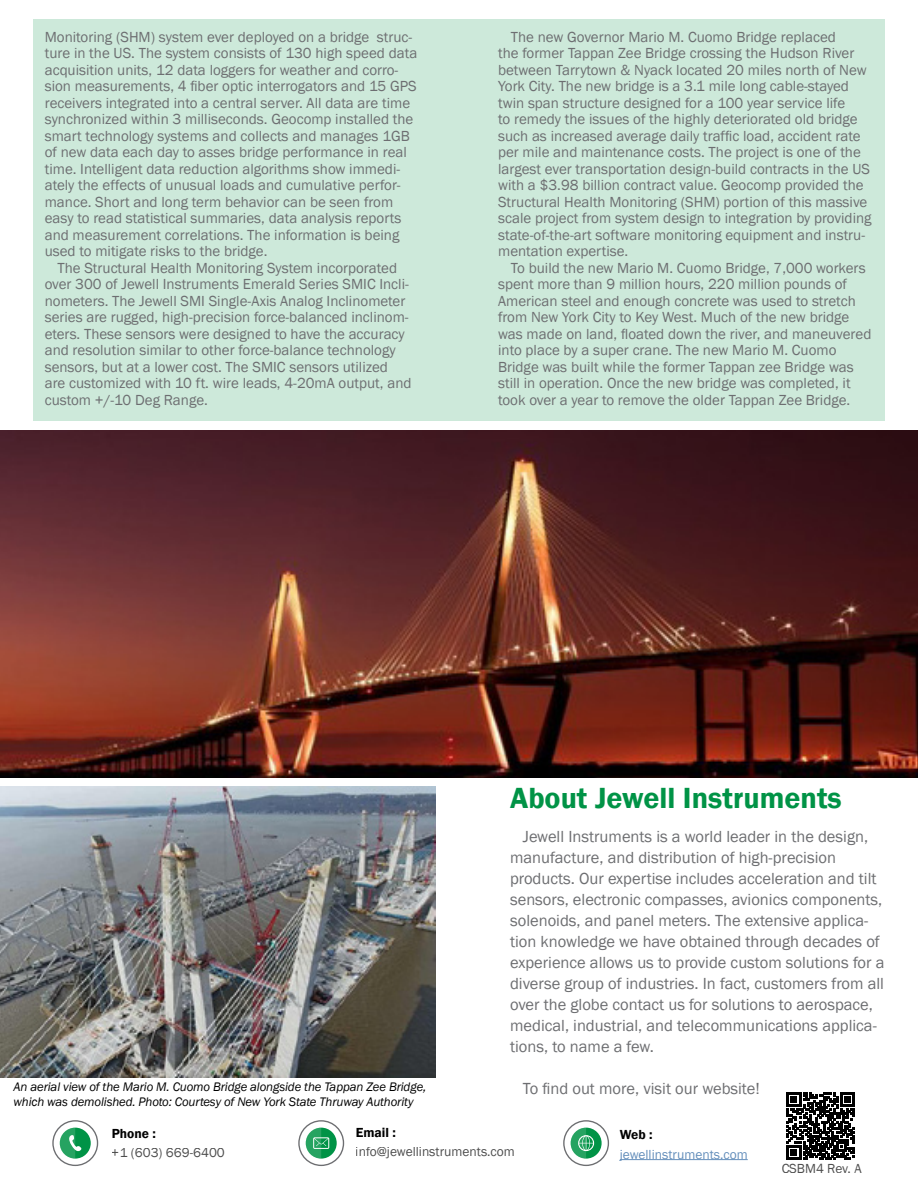
<style>
.page{position:relative;width:918px;height:1188px;background:#fff}
.page>*{position:absolute;margin:0;border:0;box-sizing:border-box;transform-origin:0 0}
.t1{font:600 30px "Franklin Gothic";color:#009346}
.t2{font:16.5px/21px "Franklin Gothic";color:#6d6e71}
.t3{font:15px/16.5px "Franklin Gothic";color:#6d6e71}
.t4{font:13.5px "Franklin Gothic";color:#000}
.t5{font:13.5px "Franklin Gothic";color:#215e9e}
.t6{font:600 13.5px "Franklin Gothic";color:#000}
.t7{font:italic 12.75px/15.3px "Franklin Gothic";letter-spacing:-.01em;color:#000}
</style>
<div class="page">
<div style="left:33px;top:19px;width:852px;height:402px;background:#cde9da"></div>
<svg style="left:52px;top:1120px;width:46px;height:46px"></svg>
<svg style="left:563px;top:1120px;width:46px;height:46px"></svg>
<svg style="left:298px;top:1120px;width:46px;height:46px"></svg>
<hr style="left:620px;top:1159px;width:128px;height:1px;background:#215e9e">
<img style="left:0;top:787px;width:435px;height:290px">
<img style="left:0;top:430px;width:918px;height:348px">
<svg style="left:787px;top:1092px;width:67px;height:68px"></svg>
<p class="t3" style="left:45px;top:29px;width:374px">Monitoring (SHM) system ever deployed on a bridge struc&shy;ture in the US. The system consists of 130 high speed data acquisition units, 12 data loggers for weather and corro&shy;sion measurements, 4 fiber optic interrogators and 15 GPS receivers integrated into a central server. All data are time synchronized within 3 milliseconds. Geocomp installed the smart technology systems and collects and manages 1GB of new data each day to asses bridge performance in real time. Intelligent data reduction algorithms show immedi&shy;ately the effects of unusual loads and cumulative perfor&shy;mance. Short and long term behavior can be seen from easy to read statistical summaries, data analysis reports and measurement correlations. The information is being used to mitigate risks to the bridge.</p>
<p class="t3" style="left:45px;top:260px;width:368px;text-indent:13px">The Structural Health Monitoring System incorporated over 300 of Jewell Instruments Emerald Series SMIC Incli&shy;nometers. The Jewell SMI Single-Axis Analog Inclinometer series are rugged, high-precision force-balanced inclinom&shy;eters. These sensors were designed to have the accuracy and resolution similar to other force-balance technology sensors, but at a lower cost. The SMIC sensors utilized are customized with 10 ft. wire leads, 4-20mA output, and custom +/-10 Deg Range.</p>
<p class="t3" style="left:498px;top:29px;width:375px;text-indent:13px">The new Governor Mario M. Cuomo Bridge replaced<br>the former Tappan Zee Bridge crossing the Hudson River between Tarrytown &amp; Nyack located 20 miles north of New York City. The new bridge is a 3.1 mile long cable-stayed twin span structure designed for a 100 year service life<br>to remedy the issues of the highly deteriorated old bridge such as increased average daily traffic load, accident rate per mile and maintenance costs. The project is one of the largest ever transportation design-build contracts in the US with a $3.98 billion contract value. Geocomp provided the Structural Health Monitoring (SHM) portion of this massive scale project from system design to integration by providing state-of-the-art software monitoring equipment and instru&shy;mentation expertise.</p>
<p class="t3" style="left:498px;top:260px;width:375px;text-indent:13px">To build the new Mario M. Cuomo Bridge, 7,000 workers spent more than 9 million hours, 220 million pounds of American steel and enough concrete was used to stretch from New York City to Key West. Much of the new bridge was made on land, floated down the river, and maneuvered into place by a super crane. The new Mario M. Cuomo Bridge was built while the former Tappan zee Bridge was still in operation. Once the new bridge was completed, it took over a year to remove the older Tappan Zee Bridge.</p>
<p class="t7" style="left:14px;top:1079px;width:414px">An aerial view of the Mario M. Cuomo Bridge alongside the Tappan Zee Bridge, which was demolished. Photo: Courtesy of New York State Thruway Authority</p>
<h1 class="t1" style="left:510px;top:779px;width:333px">About Jewell Instruments</h1>
<p class="t2" style="left:510px;top:826px;width:376px;text-indent:13px">Jewell Instruments is a world leader in the design, manufacture, and distribution of high-precision products. Our expertise includes acceleration and tilt sensors, electronic compasses, avionics components, solenoids, and panel meters. The extensive applica&shy;tion knowledge we have obtained through decades of experience allows us to provide custom solutions for a diverse group of industries. In fact, customers from all over the globe contact us for solutions to aerospace, medical, industrial, and telecommunications applica&shy;tions, to name a few.</p>
<p class="t2" style="left:523px;top:1078px;width:238px">To find out more, visit our website!</p>
<p class="t6" style="left:112px;top:1125px;width:46px">Phone :</p>
<p class="t4" style="left:112px;top:1145px;width:115px">+1 (603) 669-6400</p>
<p class="t6" style="left:356px;top:1124px;width:42px">Email :</p>
<p class="t4" style="left:356px;top:1143px;width:161px">info@jewellinstruments.com</p>
<p class="t6" style="left:620px;top:1127px;width:34px">Web :</p>
<p class="t5" style="left:620px;top:1146px;width:129px">jewellinstruments.com</p>
<p class="t4" style="left:781px;top:1160px;width:82px">CSBM4 Rev. A</p>
</div>
